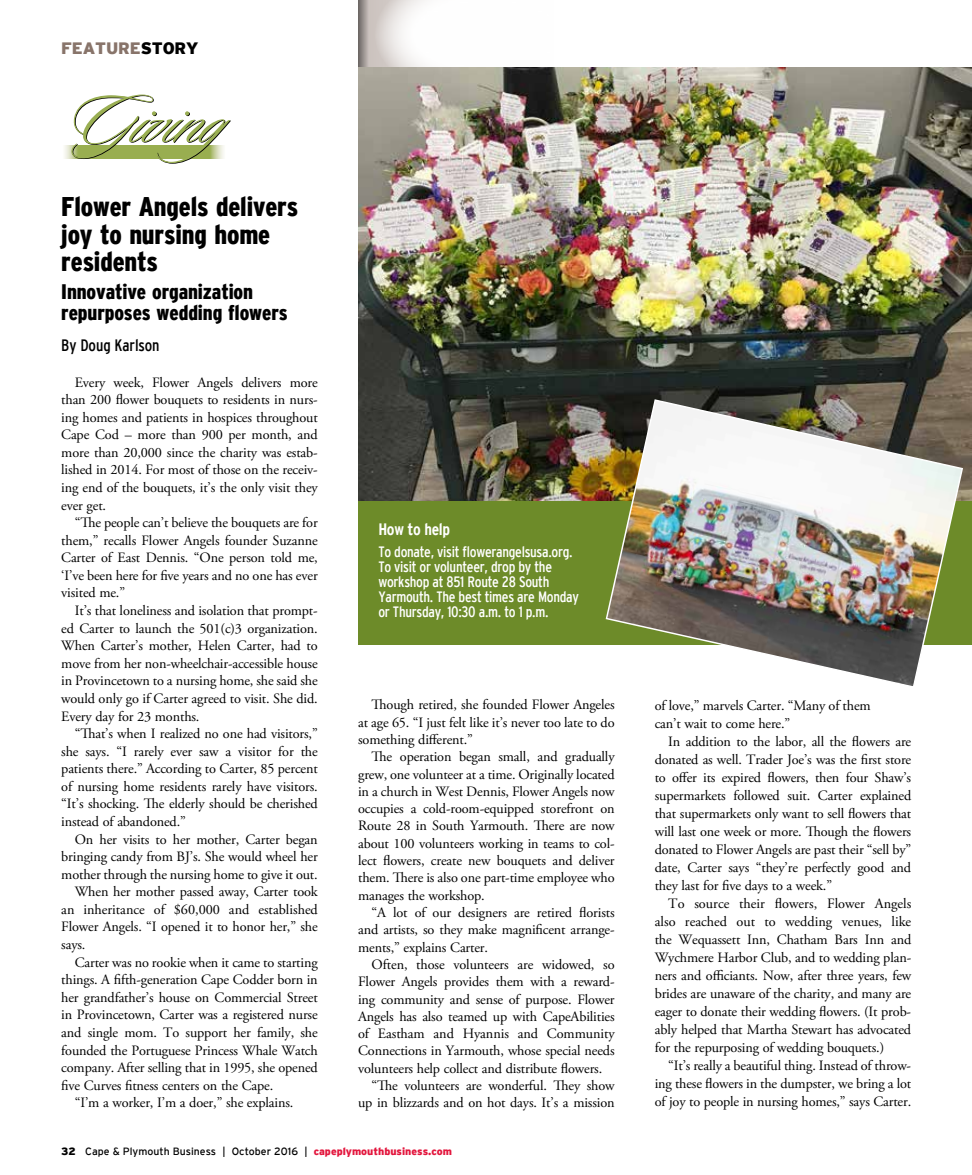
<style>
.page{position:relative;width:972px;height:1175px;background:#fff}
.page>*{position:absolute;margin:0;border:0;box-sizing:border-box;transform-origin:0 0}
.t1{font:900 condensed 27px/27.3px "Interstate";letter-spacing:-.005em;color:#000}
.t2{font:900 condensed 21px/21.3px "Interstate";letter-spacing:-.005em;color:#000}
.t3{font:condensed 16.5px "Interstate";letter-spacing:-.005em;color:#000}
.t4{font:900 16.5px "Interstate";letter-spacing:-.01em;color:#88746a}
.t5{font:700 condensed 16.5px "Interstate";letter-spacing:-.02em;color:#fff}
.t6{font:condensed 15px/15px "Interstate";letter-spacing:-.02em;color:#fff}
.t7{font:14.25px "Adobe Garamond Pro";letter-spacing:-.01em;color:#000}
.t8{font:10.5px "Interstate";color:#000}
.s1{color:#000}
.s2{font-weight:900}
.s3{font-weight:900;color:#e3173e}
</style>
<div class="page">
<div style="left:358px;top:0;width:197px;height:68px;background:#ccc3bf"></div>
<svg style="left:375px;top:0;width:180px;height:68px;background:#f6f5f5"></svg>
<svg style="left:358px;top:0;width:10px;height:68px"></svg>
<img style="left:64px;top:146px;width:7px;height:12px">
<svg style="left:71px;top:94px;width:160px;height:70px"></svg>
<img style="left:358px;top:68px;width:614px;height:433px">
<div style="left:358px;top:501px;width:614px;height:143px;background:#6d8b29"></div>
<img style="left:605px;top:398px;width:359px;height:288px">
<p class="t4" style="left:61px;top:39px;width:139px">FEATURE<span class="s1">STORY</span></p>
<p class="t1" style="left:61px;top:193px;width:238px">Flower Angels delivers joy to nursing home residents</p>
<p class="t2" style="left:61px;top:281px;width:228px">Innovative organization repurposes wedding flowers</p>
<p class="t3" style="left:61px;top:336px;width:100px">By Doug Karlson</p>
<p class="t7" style="left:75px;top:373px;width:245px">Every week, Flower Angels delivers more</p>
<p class="t7" style="left:61px;top:391px;width:258px">than 200 flower bouquets to residents in nurs-</p>
<p class="t7" style="left:61px;top:408px;width:258px">ing homes and patients in hospices throughout</p>
<p class="t7" style="left:61px;top:426px;width:258px">Cape Cod – more than 900 per month, and</p>
<p class="t7" style="left:61px;top:444px;width:258px">more than 20,000 since the charity was estab-</p>
<p class="t7" style="left:61px;top:461px;width:258px">lished in 2014. For most of those on the receiv-</p>
<p class="t7" style="left:61px;top:479px;width:258px">ing end of the bouquets, it’s the only visit they</p>
<p class="t7" style="left:61px;top:496px;width:46px">ever get.</p>
<p class="t7" style="left:75px;top:514px;width:245px">“The people can’t believe the bouquets are for</p>
<p class="t7" style="left:61px;top:531px;width:258px">them,” recalls Flower Angels founder Suzanne</p>
<p class="t7" style="left:61px;top:549px;width:258px">Carter of East Dennis. “One person told me,</p>
<p class="t7" style="left:61px;top:567px;width:258px">‘I’ve been here for five years and no one has ever</p>
<p class="t7" style="left:61px;top:584px;width:65px">visited me.”</p>
<p class="t7" style="left:75px;top:602px;width:244px">It’s that loneliness and isolation that prompt-</p>
<p class="t7" style="left:61px;top:619px;width:258px">ed Carter to launch the 501(c)3 organization.</p>
<p class="t7" style="left:61px;top:637px;width:258px">When Carter’s mother, Helen Carter, had to</p>
<p class="t7" style="left:61px;top:654px;width:258px">move from her non-wheelchair-accessible house</p>
<p class="t7" style="left:61px;top:672px;width:258px">in Provincetown to a nursing home, she said she</p>
<p class="t7" style="left:61px;top:690px;width:258px">would only go if Carter agreed to visit. She did.</p>
<p class="t7" style="left:61px;top:707px;width:140px">Every day for 23 months.</p>
<p class="t7" style="left:75px;top:725px;width:245px">“That’s when I realized no one had visitors,”</p>
<p class="t7" style="left:61px;top:742px;width:258px">she says. “I rarely ever saw a visitor for the</p>
<p class="t7" style="left:61px;top:760px;width:258px">patients there.” According to Carter, 85 percent</p>
<p class="t7" style="left:61px;top:777px;width:258px">of nursing home residents rarely have visitors.</p>
<p class="t7" style="left:61px;top:795px;width:258px">“It’s shocking. The elderly should be cherished</p>
<p class="t7" style="left:61px;top:813px;width:126px">instead of abandoned.”</p>
<p class="t7" style="left:75px;top:830px;width:244px">On her visits to her mother, Carter began</p>
<p class="t7" style="left:61px;top:848px;width:258px">bringing candy from BJ’s. She would wheel her</p>
<p class="t7" style="left:61px;top:865px;width:258px">mother through the nursing home to give it out.</p>
<p class="t7" style="left:75px;top:883px;width:245px">When her mother passed away, Carter took</p>
<p class="t7" style="left:61px;top:900px;width:258px">an inheritance of $60,000 and established</p>
<p class="t7" style="left:61px;top:918px;width:258px">Flower Angels. “I opened it to honor her,” she</p>
<p class="t7" style="left:61px;top:936px;width:26px">says.</p>
<p class="t7" style="left:75px;top:953px;width:245px">Carter was no rookie when it came to starting</p>
<p class="t7" style="left:61px;top:971px;width:258px">things. A fifth-generation Cape Codder born in</p>
<p class="t7" style="left:61px;top:988px;width:258px">her grandfather’s house on Commercial Street</p>
<p class="t7" style="left:61px;top:1006px;width:258px">in Provincetown, Carter was a registered nurse</p>
<p class="t7" style="left:61px;top:1023px;width:258px">and single mom. To support her family, she</p>
<p class="t7" style="left:61px;top:1041px;width:258px">founded the Portuguese Princess Whale Watch</p>
<p class="t7" style="left:61px;top:1059px;width:258px">company. After selling that in 1995, she opened</p>
<p class="t7" style="left:61px;top:1076px;width:214px">five Curves fitness centers on the Cape.</p>
<p class="t7" style="left:75px;top:1094px;width:220px">“I’m a worker, I’m a doer,” she explains.</p>
<p class="t5" style="left:378px;top:520px;width:73px">How to help</p>
<p class="t6" style="left:378px;top:544px;width:202px">To donate, visit flowerangelsusa.org.<br>To visit or volunteer, drop by the workshop at 851 Route 28 South Yarmouth. The best times are Monday or Thursday, 10:30 a.m. to 1 p.m.</p>
<p class="t7" style="left:372px;top:696px;width:245px">Though retired, she founded Flower Angeles</p>
<p class="t7" style="left:358px;top:713px;width:258px">at age 65. “I just felt like it’s never too late to do</p>
<p class="t7" style="left:358px;top:731px;width:116px">something different.”</p>
<p class="t7" style="left:372px;top:748px;width:244px">The operation began small, and gradually</p>
<p class="t7" style="left:358px;top:765px;width:258px">grew, one volunteer at a time. Originally located</p>
<p class="t7" style="left:358px;top:782px;width:258px">in a church in West Dennis, Flower Angels now</p>
<p class="t7" style="left:358px;top:800px;width:258px">occupies a cold-room-equipped storefront on</p>
<p class="t7" style="left:358px;top:817px;width:258px">Route 28 in South Yarmouth. There are now</p>
<p class="t7" style="left:358px;top:834px;width:258px">about 100 volunteers working in teams to col-</p>
<p class="t7" style="left:358px;top:852px;width:258px">lect flowers, create new bouquets and deliver</p>
<p class="t7" style="left:358px;top:869px;width:258px">them. There is also one part-time employee who</p>
<p class="t7" style="left:358px;top:886px;width:128px">manages the workshop.</p>
<p class="t7" style="left:372px;top:904px;width:245px">“A lot of our designers are retired florists</p>
<p class="t7" style="left:358px;top:921px;width:258px">and artists, so they make magnificent arrange-</p>
<p class="t7" style="left:358px;top:938px;width:131px">ments,” explains Carter.</p>
<p class="t7" style="left:372px;top:955px;width:245px">Often, those volunteers are widowed, so</p>
<p class="t7" style="left:358px;top:973px;width:258px">Flower Angels provides them with a reward-</p>
<p class="t7" style="left:358px;top:990px;width:258px">ing community and sense of purpose. Flower</p>
<p class="t7" style="left:358px;top:1007px;width:258px">Angels has also teamed up with CapeAbilities</p>
<p class="t7" style="left:358px;top:1025px;width:258px">of Eastham and Hyannis and Community</p>
<p class="t7" style="left:358px;top:1042px;width:258px">Connections in Yarmouth, whose special needs</p>
<p class="t7" style="left:358px;top:1059px;width:246px">volunteers help collect and distribute flowers.</p>
<p class="t7" style="left:372px;top:1077px;width:245px">“The volunteers are wonderful. They show</p>
<p class="t7" style="left:358px;top:1094px;width:258px">up in blizzards and on hot days. It’s a mission</p>
<p class="t8" style="left:61px;top:1145px;width:392px"><span class="s2">32</span> Cape &amp; Plymouth Business | October 2016 | <span class="s3">capeplymouthbusiness.com</span></p>
<p class="t7" style="left:655px;top:696px;width:218px">of love,” marvels Carter. “Many of them</p>
<p class="t7" style="left:655px;top:714px;width:137px">can’t wait to come here.”</p>
<p class="t7" style="left:668px;top:732px;width:244px">In addition to the labor, all the flowers are</p>
<p class="t7" style="left:655px;top:750px;width:258px">donated as well. Trader Joe’s was the first store</p>
<p class="t7" style="left:655px;top:768px;width:258px">to offer its expired flowers, then four Shaw’s</p>
<p class="t7" style="left:655px;top:786px;width:258px">supermarkets followed suit. Carter explained</p>
<p class="t7" style="left:655px;top:804px;width:258px">that supermarkets only want to sell flowers that</p>
<p class="t7" style="left:655px;top:822px;width:258px">will last one week or more. Though the flowers</p>
<p class="t7" style="left:655px;top:840px;width:258px">donated to Flower Angels are past their “sell by”</p>
<p class="t7" style="left:655px;top:858px;width:258px">date, Carter says “they’re perfectly good and</p>
<p class="t7" style="left:655px;top:876px;width:179px">they last for five days to a week.”</p>
<p class="t7" style="left:668px;top:894px;width:245px">To source their flowers, Flower Angels</p>
<p class="t7" style="left:655px;top:912px;width:258px">also reached out to wedding venues, like</p>
<p class="t7" style="left:655px;top:930px;width:258px">the Wequassett Inn, Chatham Bars Inn and</p>
<p class="t7" style="left:655px;top:949px;width:258px">Wychmere Harbor Club, and to wedding plan-</p>
<p class="t7" style="left:655px;top:967px;width:258px">ners and officiants. Now, after three years, few</p>
<p class="t7" style="left:655px;top:985px;width:258px">brides are unaware of the charity, and many are</p>
<p class="t7" style="left:655px;top:1003px;width:258px">eager to donate their wedding flowers. (It prob-</p>
<p class="t7" style="left:655px;top:1021px;width:258px">ably helped that Martha Stewart has advocated</p>
<p class="t7" style="left:655px;top:1039px;width:231px">for the repurposing of wedding bouquets.)</p>
<p class="t7" style="left:668px;top:1057px;width:244px">“It’s really a beautiful thing. Instead of throw-</p>
<p class="t7" style="left:655px;top:1075px;width:258px">ing these flowers in the dumpster, we bring a lot</p>
<p class="t7" style="left:655px;top:1093px;width:258px">of joy to people in nursing homes,” says Carter.</p>
</div>
